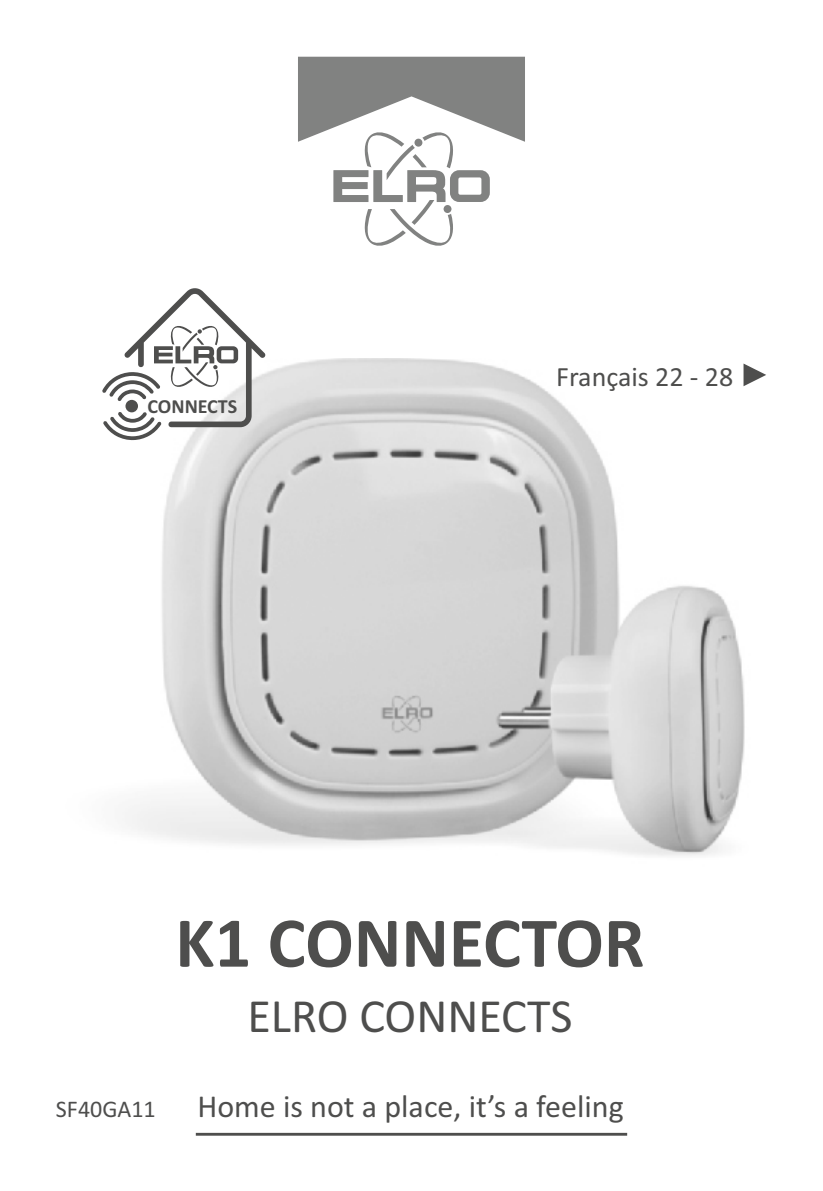
<style>
.page{position:relative;width:823px;height:1191px;background:#fff}
.page>*{position:absolute;margin:0;border:0;box-sizing:border-box;transform-origin:0 0}
.t1{font:700 72px "Calibri";color:#4e4e4d}
.t2{font:48px "Calibri";color:#4e4e4d}
.t3{font:32px "Calibri";color:#4e4e4d}
.t4{font:28px "Calibri";color:#4e4e4d}
.t5{font:24px "Calibri";color:#4e4e4d}
.t6{font:700 20px "Calibri";color:#4e4e4d}
</style>
<div class="page">
<img style="left:125px;top:358px;width:620px;height:498px">
<svg style="left:298px;top:57px;width:226px;height:189px"></svg>
<hr style="left:196px;top:1132px;width:430px;height:3px;background:#4e4e4d">
<svg style="left:102px;top:288px;width:163px;height:152px"></svg>
<svg style="left:743px;top:363px;width:22px;height:23px"></svg>
<p class="t6" style="left:147px;top:398px;width:91px">CONNECTS</p>
<p class="t4" style="left:556px;top:364px;width:178px">Français 22 - 28</p>
<h1 class="t1" style="left:175px;top:912px;width:470px">K1 CONNECTOR</h1>
<h2 class="t2" style="left:247px;top:995px;width:326px">ELRO CONNECTS</h2>
<p class="t5" style="left:56px;top:1099px;width:101px">SF40GA11</p>
<p class="t3" style="left:197px;top:1093px;width:427px">Home is not a place, it’s a feeling</p>
</div>
